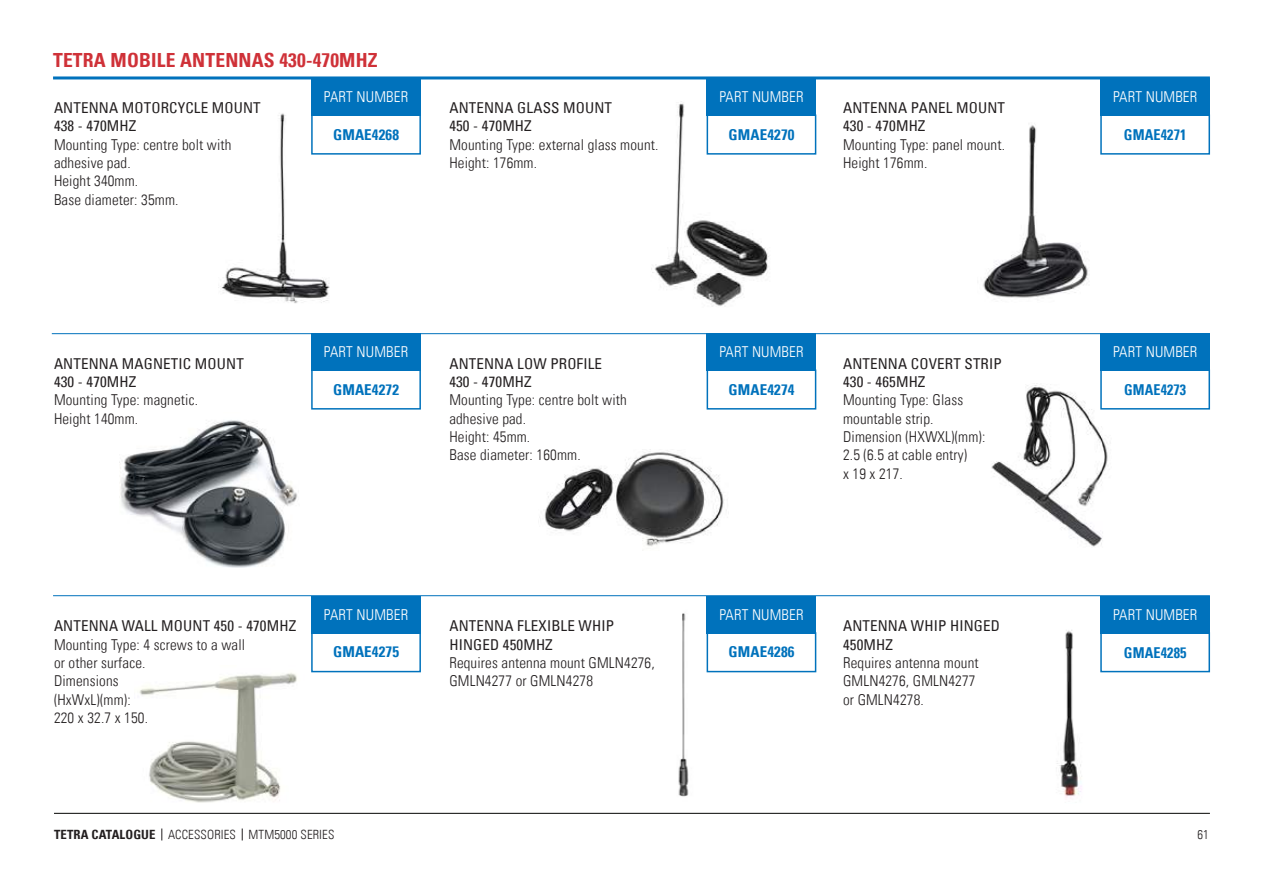
<style>
.page{position:relative;width:1263px;height:893px;background:#fff}
.page>*{position:absolute;margin:0;border:0;box-sizing:border-box;transform-origin:0 0}
.t1{font:700 condensed 19.5px "Univers LT";letter-spacing:.01em;color:#cf3138}
.t2{font:300 condensed 15px/18.3px "Univers LT";letter-spacing:.01em;color:#231f20}
.t3{font:condensed 15px/18.3px "Univers LT";letter-spacing:.01em;color:#231f20}
.t4{font:300 condensed 15px "Univers LT";letter-spacing:.01em;color:#fff}
.t5{font:700 condensed 15px "Univers LT";letter-spacing:.01em;color:#0072bc}
.t6{font:700 condensed 15px "Univers LT";letter-spacing:.01em;color:#0072bc;scale:.95 1}
.t7{font:700 condensed 15px "Univers LT";letter-spacing:.01em;color:#0072bc;scale:.94 1}
.t8{font:300 condensed 12.75px "Univers LT";letter-spacing:.01em;color:#231f20}
.s1{font-weight:700}
</style>
<div class="page">
<svg style="left:162px;top:828px;width:1px;height:12px"></svg>
<svg style="left:242px;top:828px;width:1px;height:12px"></svg>
<hr style="left:54px;top:813px;width:1156px;height:1px;background:#040503">
<div style="left:311px;top:78px;width:110px;height:38px;background:#0072bc"></div>
<div style="left:311px;top:114px;width:110px;height:41px;border:2px solid #0072bc"></div>
<hr style="left:53px;top:76px;width:1157px;height:3px;background:#0072bc">
<hr style="left:52px;top:333px;width:1157px;height:1px;background:#0072bc">
<div style="left:707px;top:78px;width:109px;height:38px;background:#0072bc"></div>
<div style="left:707px;top:114px;width:109px;height:41px;border:2px solid #0072bc"></div>
<div style="left:1100px;top:78px;width:110px;height:38px;background:#0072bc"></div>
<div style="left:1100px;top:114px;width:110px;height:41px;border:2px solid #0072bc"></div>
<div style="left:311px;top:333px;width:110px;height:37px;background:#0072bc"></div>
<div style="left:311px;top:369px;width:110px;height:41px;border:2px solid #0072bc"></div>
<div style="left:311px;top:596px;width:110px;height:37px;background:#0072bc"></div>
<div style="left:311px;top:632px;width:110px;height:40px;border:2px solid #0072bc"></div>
<hr style="left:53px;top:595px;width:1157px;height:1px;background:#0072bc">
<div style="left:707px;top:596px;width:109px;height:37px;background:#0072bc"></div>
<div style="left:707px;top:632px;width:109px;height:40px;border:2px solid #0072bc"></div>
<div style="left:1100px;top:596px;width:110px;height:37px;background:#0072bc"></div>
<div style="left:1100px;top:632px;width:110px;height:40px;border:2px solid #0072bc"></div>
<div style="left:707px;top:333px;width:109px;height:37px;background:#0072bc"></div>
<div style="left:707px;top:369px;width:109px;height:41px;border:2px solid #0072bc"></div>
<img style="left:218px;top:113px;width:117px;height:191px">
<img style="left:651px;top:101px;width:128px;height:206px">
<img style="left:983px;top:125px;width:105px;height:173px">
<img style="left:120px;top:420px;width:177px;height:147px">
<img style="left:539px;top:449px;width:188px;height:98px">
<img style="left:991px;top:385px;width:117px;height:162px">
<div style="left:1100px;top:333px;width:110px;height:37px;background:#0072bc"></div>
<div style="left:1100px;top:369px;width:110px;height:41px;border:2px solid #0072bc"></div>
<img style="left:139px;top:673px;width:158px;height:130px">
<img style="left:678px;top:613px;width:11px;height:184px">
<img style="left:1057px;top:630px;width:25px;height:168px">
<h1 class="t1" style="left:53px;top:48px;width:326px">TETRA MOBILE ANTENNAS 430-470MHZ</h1>
<p class="t3" style="left:54px;top:98px;width:208px">ANTENNA MOTORCYCLE MOUNT<br>438 - 470MHZ</p>
<p class="t2" style="left:54px;top:135px;width:179px">Mounting Type: centre bolt with adhesive pad.<br>Height 340mm.<br>Base diameter: 35mm.</p>
<p class="t4" style="left:324px;top:88px;width:86px">PART NUMBER</p>
<p class="t5" style="left:333px;top:125px;width:68px">GMAE4268</p>
<p class="t3" style="left:449px;top:98px;width:164px">ANTENNA GLASS MOUNT<br>450 - 470MHZ</p>
<p class="t2" style="left:449px;top:135px;width:211px">Mounting Type: external glass mount.<br>Height: 176mm.</p>
<p class="t3" style="left:54px;top:354px;width:191px">ANTENNA MAGNETIC MOUNT<br>430 - 470MHZ</p>
<p class="t2" style="left:54px;top:391px;width:146px">Mounting Type: magnetic.<br>Height 140mm.</p>
<p class="t4" style="left:324px;top:343px;width:86px">PART NUMBER</p>
<p class="t5" style="left:333px;top:380px;width:68px">GMAE4272</p>
<p class="t3" style="left:449px;top:354px;width:154px">ANTENNA LOW PROFILE<br>430 - 470MHZ</p>
<p class="t2" style="left:449px;top:391px;width:179px">Mounting Type: centre bolt with adhesive pad.<br>Height: 45mm.<br>Base diameter: 160mm.</p>
<p class="t3" style="left:54px;top:617px;width:244px">ANTENNA WALL MOUNT 450 - 470MHZ</p>
<p class="t2" style="left:54px;top:635px;width:193px">Mounting Type: 4 screws to a wall or other surface.<br>Dimensions<br>(HxWxL)(mm):<br>220 x 32.7 x 150.</p>
<p class="t4" style="left:324px;top:605px;width:86px">PART NUMBER</p>
<p class="t5" style="left:333px;top:643px;width:68px">GMAE4275</p>
<p class="t3" style="left:449px;top:617px;width:166px">ANTENNA FLEXIBLE WHIP<br>HINGED 450MHZ</p>
<p class="t2" style="left:449px;top:654px;width:207px">Requires antenna mount GMLN4276,<br>GMLN4277 or GMLN4278</p>
<p class="t8" style="left:54px;top:827px;width:282px"><span class="s1">TETRA CATALOGUE</span> ACCESSORIES MTM5000 SERIES</p>
<p class="t4" style="left:719px;top:88px;width:86px">PART NUMBER</p>
<p class="t5" style="left:728px;top:125px;width:68px">GMAE4270</p>
<p class="t3" style="left:843px;top:98px;width:163px">ANTENNA PANEL MOUNT<br>430 - 470MHZ</p>
<p class="t2" style="left:843px;top:135px;width:163px">Mounting Type: panel mount.<br>Height 176mm.</p>
<p class="t4" style="left:719px;top:343px;width:86px">PART NUMBER</p>
<p class="t5" style="left:728px;top:380px;width:68px">GMAE4274</p>
<p class="t3" style="left:843px;top:354px;width:160px">ANTENNA COVERT STRIP<br>430 - 465MHZ</p>
<p class="t2" style="left:843px;top:391px;width:144px">Mounting Type: Glass mountable strip.<br>Dimension (HXWXL)(mm):<br>2.5 (6.5 at cable entry)<br>x 19 x 217.</p>
<p class="t4" style="left:719px;top:605px;width:86px">PART NUMBER</p>
<p class="t5" style="left:728px;top:643px;width:68px">GMAE4286</p>
<p class="t3" style="left:843px;top:617px;width:158px">ANTENNA WHIP HINGED<br>450MHZ</p>
<p class="t2" style="left:843px;top:654px;width:137px">Requires antenna mount<br>GMLN4276, GMLN4277 or GMLN4278.</p>
<p class="t4" style="left:1113px;top:88px;width:86px">PART NUMBER</p>
<p class="t6" style="left:1124px;top:125px;width:68px">GMAE4271</p>
<p class="t4" style="left:1113px;top:343px;width:86px">PART NUMBER</p>
<p class="t7" style="left:1124px;top:380px;width:68px">GMAE4273</p>
<p class="t4" style="left:1113px;top:605px;width:86px">PART NUMBER</p>
<p class="t6" style="left:1124px;top:643px;width:68px">GMAE4285</p>
<p class="t8" style="left:1197px;top:827px;width:13px">61</p>
</div>
